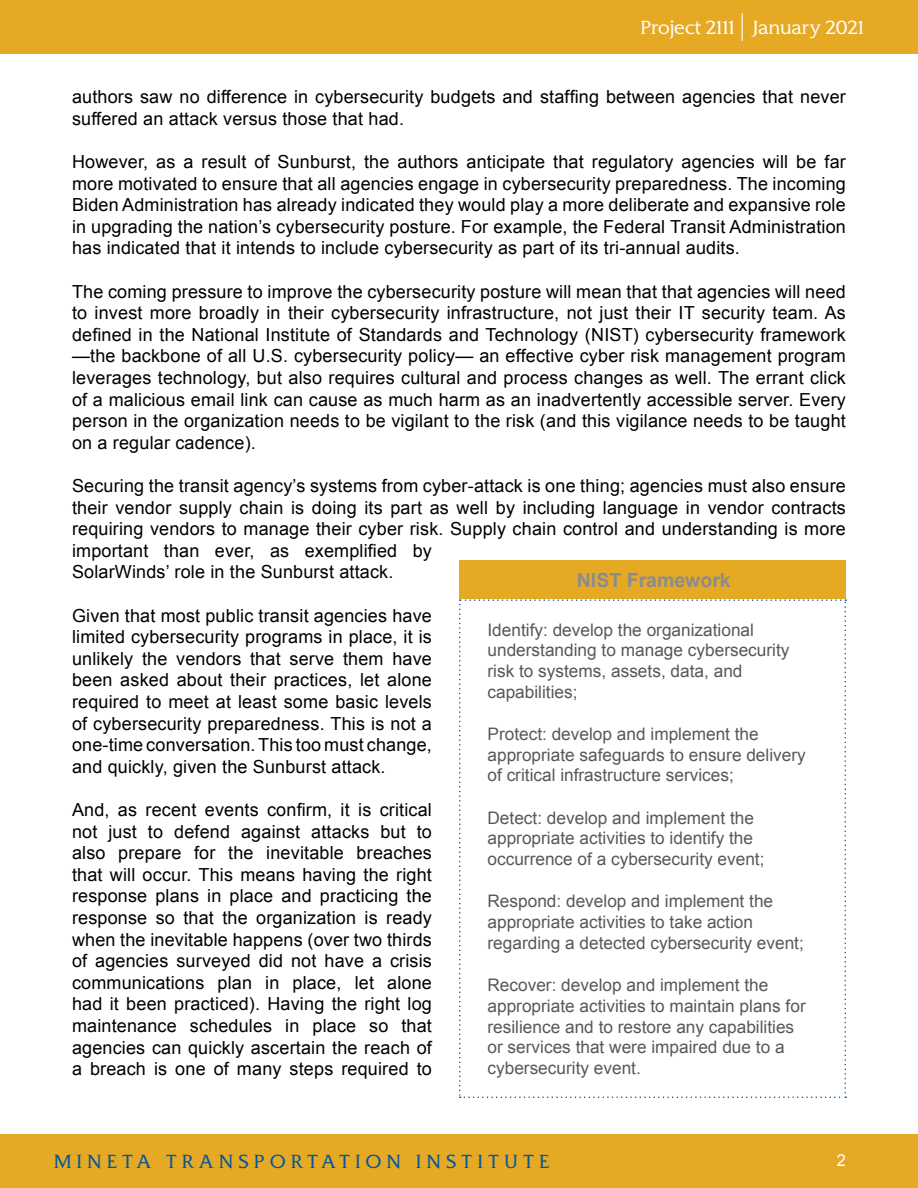
<style>
.page{position:relative;width:918px;height:1188px;background:#fff}
.page>*{position:absolute;margin:0;border:0;box-sizing:border-box;transform-origin:0 0}
.t1{font:700 19.5px "Arial";color:#8a8c8e}
.t2{font:18px/21.6px "Arial";letter-spacing:.01em;color:#000;text-align:justify}
.t3{font:300 18px "SJSU Spartan";letter-spacing:.3em;color:#0056a2}
.t4{font:300 18px "SJSU Spartan";color:#fff}
.t5{font:17.25px/20.7px "Arial";color:#58585a}
.t6{font:16.5px "Arial";color:#fff}
</style>
<div class="page">
<div style="left:0;top:1134px;width:918px;height:54px;background:#e5a923"></div>
<div style="left:0;top:0;width:918px;height:54px;background:#e5a923"></div>
<svg style="left:742px;top:13px;width:1px;height:28px"></svg>
<svg style="left:459px;top:599px;width:387px;height:499px"></svg>
<div style="left:459px;top:560px;width:387px;height:39px;background:#e5a923"></div>
<p class="t4" style="left:641px;top:16px;width:225px">Project 2111 January 2021</p>
<p class="t2" style="left:72px;top:86px;width:775px">authors saw no difference in cybersecurity budgets and staffing between agencies that never suffered an attack versus those that had.</p>
<p class="t2" style="left:72px;top:151px;width:775px">However, as a result of Sunburst, the authors anticipate that regulatory agencies will be far more motivated to ensure that all agencies engage in cybersecurity preparedness. The incoming Biden Administration has already indicated they would play a more deliberate and expansive role in upgrading the nation’s cybersecurity posture. For example, the Federal Transit Administration has indicated that it intends to include cybersecurity as part of its tri-annual audits.</p>
<p class="t2" style="left:72px;top:281px;width:775px">The coming pressure to improve the cybersecurity posture will mean that that agencies will need to invest more broadly in their cybersecurity infrastructure, not just their IT security team. As defined in the National Institute of Standards and Technology (NIST) cybersecurity framework —the backbone of all U.S. cybersecurity policy— an effective cyber risk management program leverages technology, but also requires cultural and process changes as well. The errant click of a malicious email link can cause as much harm as an inadvertently accessible server. Every person in the organization needs to be vigilant to the risk (and this vigilance needs to be taught on a regular cadence).</p>
<p class="t2" style="left:72px;top:475px;width:775px;text-align:left">Securing the transit agency’s systems from cyber-attack is one thing; agencies must also ensure their vendor supply chain is doing its part as well by including language in vendor contracts requiring vendors to manage their cyber risk. Supply chain control and understanding is more important than ever, as exemplified by<br>SolarWinds’ role in the Sunburst attack.</p>
<p class="t2" style="left:72px;top:605px;width:361px">Given that most public transit agencies have limited cybersecurity programs in place, it is unlikely the vendors that serve them have been asked about their practices, let alone required to meet at least some basic levels of cybersecurity preparedness. This is not a one-time conversation. This too must change, and quickly, given the Sunburst attack.</p>
<p class="t2" style="left:72px;top:799px;width:361px">And, as recent events confirm, it is critical not just to defend against attacks but to also prepare for the inevitable breaches that will occur. This means having the right response plans in place and practicing the response so that the organization is ready when the inevitable happens (over two thirds of agencies surveyed did not have a crisis communications plan in place, let alone had it been practiced). Having the right log maintenance schedules in place so that agencies can quickly ascertain the reach of a breach is one of many steps required to</p>
<p class="t1" style="left:577px;top:567px;width:155px">NIST Framework</p>
<p class="t5" style="left:488px;top:619px;width:304px">Identify: develop the organizational understanding to manage cybersecurity risk to systems, assets, data, and capabilities;</p>
<p class="t5" style="left:488px;top:724px;width:320px">Protect: develop and implement the appropriate safeguards to ensure delivery of critical infrastructure services;</p>
<p class="t5" style="left:488px;top:807px;width:279px">Detect: develop and implement the appropriate activities to identify the occurrence of a cybersecurity event;</p>
<p class="t5" style="left:488px;top:891px;width:318px">Respond: develop and implement the appropriate activities to take action regarding a detected cybersecurity event;</p>
<p class="t5" style="left:488px;top:975px;width:320px">Recover: develop and implement the appropriate activities to maintain plans for resilience and to restore any capabilities or services that were impaired due to a cybersecurity event.</p>
<p class="t3" style="left:54px;top:1150px;width:497px">MINETA TRANSPORTATION INSTITUTE</p>
<p class="t6" style="left:837px;top:1149px;width:11px">2</p>
</div>
